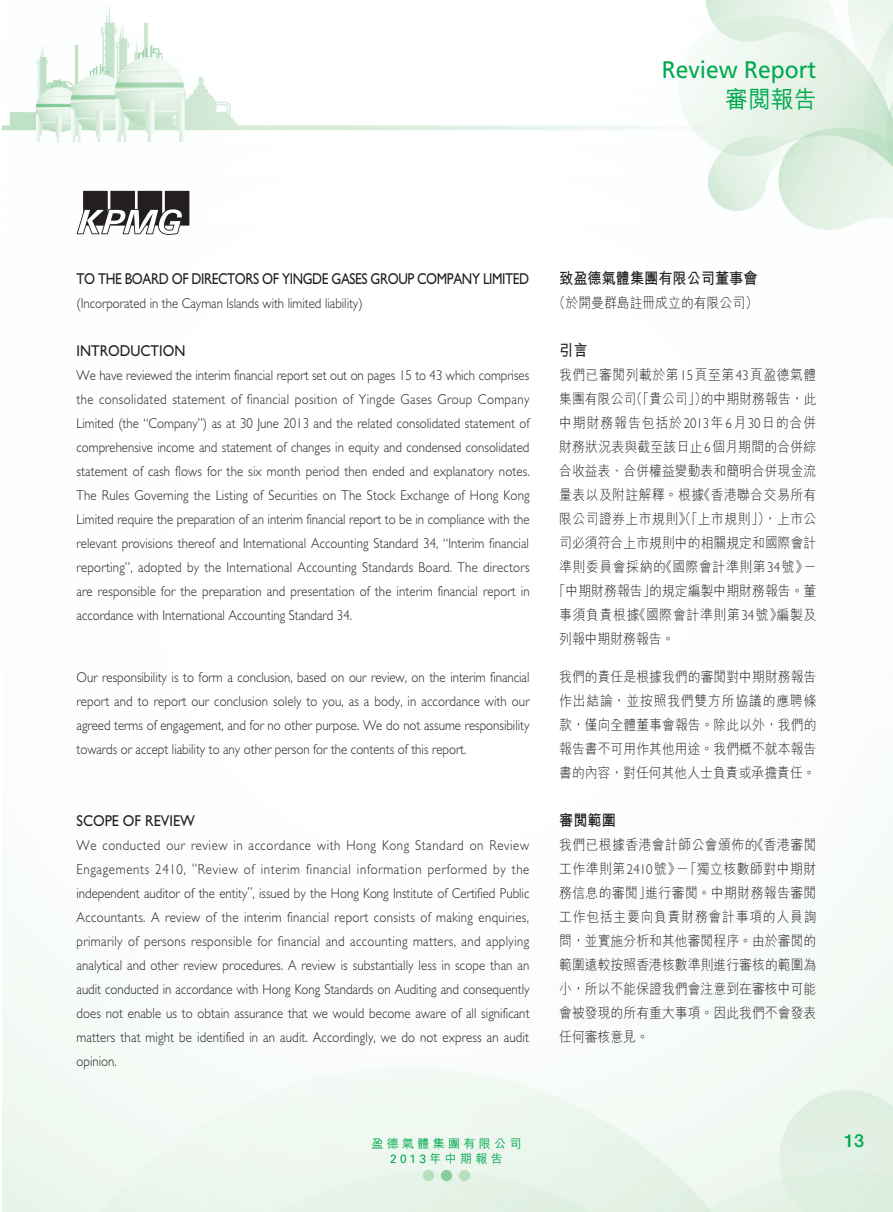
<style>
.page{position:relative;width:893px;height:1212px;background:#fff}
.page>*{position:absolute;margin:0;border:0;box-sizing:border-box;transform-origin:0 0}
.t1{font:24px "Frutiger LT Std";color:#00a94e;scale:.95 1}
.t2{font:500 24px "M Hei HK";color:#00a94e;scale:.95 1}
.t3{font:500 18px "Helvetica Neue LT Std";color:#00a94e}
._3__標題{font:15.75px "Gill Sans Std";letter-spacing:-.03em;color:#231f20;scale:.85 1}
._3__標題-2{font:15.75px "Gill Sans Std";color:#231f20;scale:.9 1}
._3__標題-3{font:700 15.75px "M Hei HK";color:#231f20;scale:.9 1}
._1__內文{font:300 14.25px/24px "Gill Sans Std";color:#231f20;text-align:justify;scale:.9 1}
._1__內文-2{font:300 14.25px/24px "M Hei HK";letter-spacing:.005em;color:#231f20;text-align:justify;scale:.9 1}
._1__內文-3{font:300 14.25px "M Hei HK";letter-spacing:.035em;color:#231f20;scale:.9 1}
._1__內文-4{font:300 14.25px "M Hei HK";letter-spacing:.075em;color:#231f20;scale:.9 1}
._1__內文-5{font:300 14.25px "M Hei HK";letter-spacing:.04em;color:#231f20;scale:.9 1}
._1__內文-6{font:300 14.25px "M Hei HK";letter-spacing:.045em;color:#231f20;scale:.9 1}
._1__內文-7{font:300 14.25px "M Hei HK";letter-spacing:.055em;color:#231f20;scale:.9 1}
.t4{font:500 12px "M Hei HK";letter-spacing:.28em;color:#00a94e}
.s1{font-family:"Gill Sans Std"}
.s2{font-family:"Univers LT Std";font-weight:400}
</style>
<div class="page">
<img style="left:2px;top:0;width:891px;height:1212px">
<div style="left:441px;top:1170px;width:11px;height:11px;background:#88cc9c;border-radius:50%"></div>
<div style="left:423px;top:1170px;width:11px;height:11px;background:#b8dec0;border-radius:50%"></div>
<div style="left:459px;top:1170px;width:11px;height:11px;background:#b8dec0;border-radius:50%"></div>
<svg style="left:77px;top:191px;width:112px;height:44px"></svg>
<h1 class="t1" style="left:662px;top:56px;width:164px">Review Report</h1>
<h1 class="t2" style="left:725px;top:82px;width:97px">審閱報告</h1>
<p class="_3__標題" style="left:77px;top:270px;width:534px">TO THE BOARD OF DIRECTORS OF YINGDE GASES GROUP COMPANY LIMITED</p>
<p class="_1__內文" style="left:77px;top:292px;width:319px">(Incorporated in the Cayman Islands with limited liability)</p>
<p class="_3__標題-2" style="left:77px;top:342px;width:123px">INTRODUCTION</p>
<p class="_1__內文" style="left:77px;top:364px;width:505px">We have reviewed the interim financial report set out on pages 15 to 43 which comprises the consolidated statement of financial position of Yingde Gases Group Company Limited (the “Company”) as at 30 June 2013 and the related consolidated statement of comprehensive income and statement of changes in equity and condensed consolidated statement of cash flows for the six month period then ended and explanatory notes.<br>The Rules Governing the Listing of Securities on The Stock Exchange of Hong Kong Limited require the preparation of an interim financial report to be in compliance with the relevant provisions thereof and International Accounting Standard 34, “Interim financial reporting”, adopted by the International Accounting Standards Board. The directors are responsible for the preparation and presentation of the interim financial report in accordance with International Accounting Standard 34.</p>
<p class="_1__內文" style="left:77px;top:665px;width:505px">Our responsibility is to form a conclusion, based on our review, on the interim financial report and to report our conclusion solely to you, as a body, in accordance with our agreed terms of engagement, and for no other purpose. We do not assume responsibility towards or accept liability to any other person for the contents of this report.</p>
<p class="_3__標題-2" style="left:77px;top:811px;width:133px">SCOPE OF REVIEW</p>
<p class="_1__內文" style="left:77px;top:833px;width:505px">We conducted our review in accordance with Hong Kong Standard on Review Engagements 2410, “Review of interim financial information performed by the independent auditor of the entity”, issued by the Hong Kong Institute of Certified Public Accountants. A review of the interim financial report consists of making enquiries, primarily of persons responsible for financial and accounting matters, and applying analytical and other review procedures. A review is substantially less in scope than an audit conducted in accordance with Hong Kong Standards on Auditing and consequently does not enable us to obtain assurance that we would become aware of all significant matters that might be identified in an audit. Accordingly, we do not express an audit opinion.</p>
<p class="_3__標題-3" style="left:559px;top:267px;width:222px">致盈德氣體集團有限公司董事會</p>
<p class="_1__內文-2" style="left:553px;top:291px;width:229px">（於開曼群島註冊成立的有限公司）</p>
<p class="_3__標題-3" style="left:559px;top:339px;width:33px">引言</p>
<p class="_1__內文-5" style="left:559px;top:368px;width:287px">我們已審閱列載於第<span class="s1">15</span>頁至第<span class="s1">43</span>頁盈德氣體</p>
<p class="_1__內文-2" style="left:559px;top:387px;width:287px">集團有限公司（「貴公司」）的中期財務報告，此</p>
<p class="_1__內文-4" style="left:559px;top:416px;width:287px">中期財務報告包括於<span class="s1">2013</span>年<span class="s1">6</span>月<span class="s1">30</span>日的合併</p>
<p class="_1__內文-2" style="left:559px;top:435px;width:287px">財務狀況表與截至該日止<span class="s1">6</span>個月期間的合併綜</p>
<p class="_1__內文-2" style="left:559px;top:459px;width:287px">合收益表、合併權益變動表和簡明合併現金流</p>
<p class="_1__內文-3" style="left:559px;top:488px;width:287px">量表以及附註解釋。根據《香港聯合交易所有</p>
<p class="_1__內文-3" style="left:559px;top:512px;width:287px">限公司證券上市規則》（「上市規則」），上市公</p>
<p class="_1__內文-2" style="left:559px;top:531px;width:287px">司必須符合上市規則中的相關規定和國際會計</p>
<p class="_1__內文-6" style="left:559px;top:560px;width:287px">準則委員會採納的《國際會計準則第<span class="s1">34</span>號》－</p>
<p class="_1__內文-2" style="left:553px;top:579px;width:294px">「中期財務報告」的規定編製中期財務報告。董</p>
<p class="_1__內文-7" style="left:559px;top:608px;width:287px">事須負責根據《國際會計準則第<span class="s1">34</span>號》編製及</p>
<p class="_1__內文-2" style="left:559px;top:627px;width:130px">列報中期財務報告。</p>
<p class="_1__內文-2" style="left:559px;top:664px;width:287px">我們的責任是根據我們的審閱對中期財務報告作出結論，並按照我們雙方所協議的應聘條款，僅向全體董事會報告。除此以外，我們的報告書不可用作其他用途。我們概不就本報告書的內容，對任何其他人士負責或承擔責任。</p>
<p class="_3__標題-3" style="left:559px;top:808px;width:65px">審閱範圍</p>
<p class="_1__內文-2" style="left:559px;top:832px;width:287px">我們已根據香港會計師公會頒佈的《香港審閱工作準則第<span class="s1">2410</span>號》－「獨立核數師對中期財務信息的審閱」進行審閱。中期財務報告審閱工作包括主要向負責財務會計事項的人員詢問，並實施分析和其他審閱程序。由於審閱的範圍遠較按照香港核數準則進行審核的範圍為小，所以不能保證我們會注意到在審核中可能會被發現的所有重大事項。因此我們不會發表任何審核意見。</p>
<p class="t4" style="left:371px;top:1134px;width:152px">盈德氣體集團有限公司</p>
<p class="t3" style="left:844px;top:1129px;width:22px">13</p>
<p class="t4" style="left:390px;top:1149px;width:114px"><span class="s2">2013</span>年中期報告</p>
</div>
